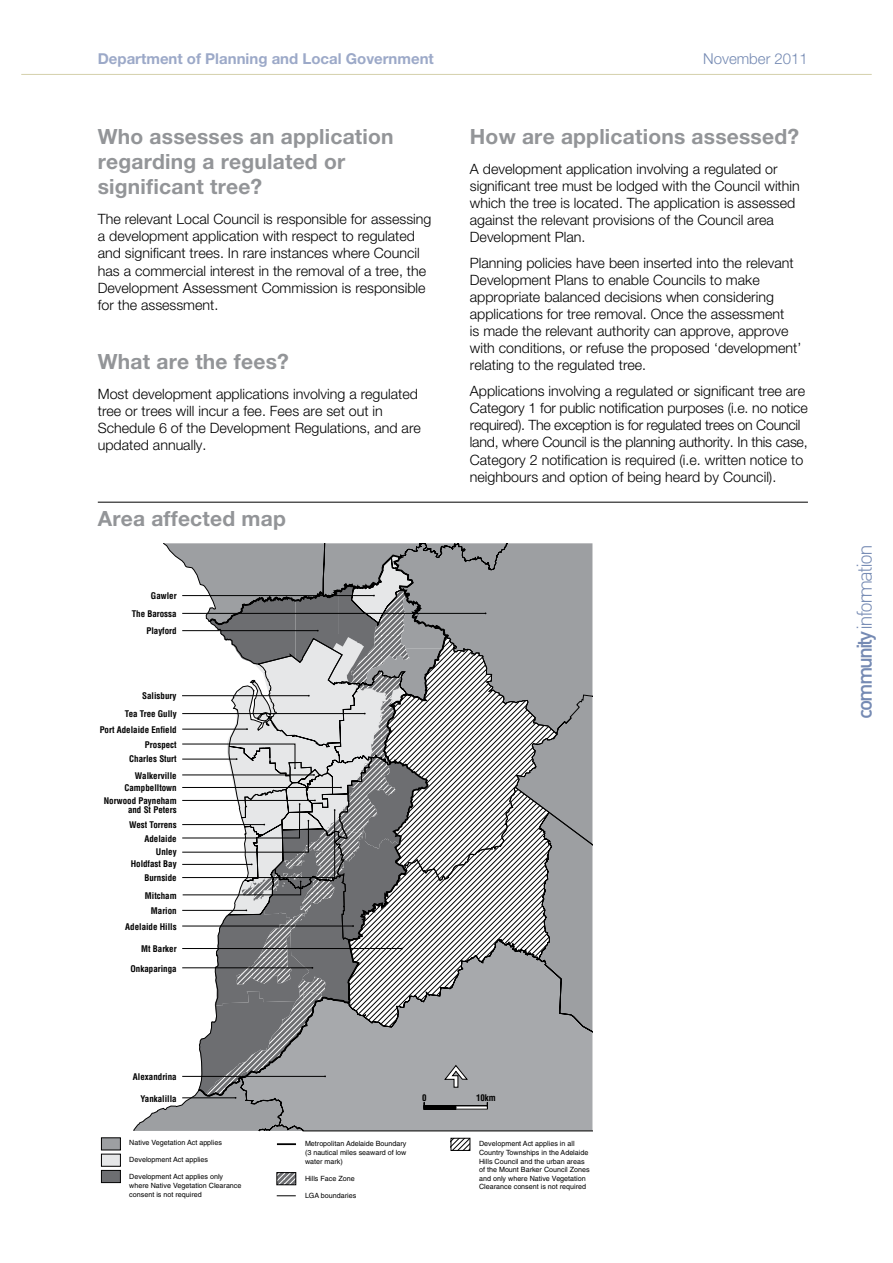
<style>
.page{position:relative;width:893px;height:1263px;background:#fff}
.page>*{position:absolute;margin:0;border:0;box-sizing:border-box;transform-origin:0 0}
.t1{font:700 21px/25.2px "Helvetica Neue";letter-spacing:.01em;color:#939598}
.t2{font:300 21px "DIN";letter-spacing:-.1em;color:#758ab3}
.t3{font:700 15px "Helvetica Neue";color:#9ca9c8}
.t4{font:300 15px "Helvetica Neue";color:#758ab3}
.t5{font:300 14.25px/17.1px "Helvetica Neue";color:#000}
.t6{font:700 condensed 9px/17.7px "Helvetica";color:#000;text-align:right}
.t7{font:7.2px/8.6px "Helvetica";color:#000}
.s1{font-weight:500}
</style>
<div class="page">
<hr style="left:21px;top:74px;width:851px;height:1px;background:#d4d0ab">
<div style="left:101px;top:1137px;width:20px;height:13px;background:#9d9fa2;border:1px solid #000"></div>
<div style="left:101px;top:1154px;width:20px;height:12px;background:#e6e7e8;border:1px solid #000"></div>
<div style="left:101px;top:1170px;width:20px;height:13px;background:#6d6e71;border:1px solid #000"></div>
<svg style="left:451px;top:1138px;width:19px;height:13px"></svg>
<svg style="left:276px;top:1172px;width:20px;height:24px"></svg>
<svg style="left:277px;top:1143px;width:19px;height:2px"></svg>
<svg style="left:134px;top:543px;width:458px;height:588px"></svg>
<hr style="left:98px;top:502px;width:710px;height:1px;background:#000">
<p class="t3" style="left:98px;top:49px;width:338px">Department of Planning and Local Government</p>
<p class="t4" style="left:703px;top:49px;width:106px">November 2011</p>
<h1 class="t1" style="left:98px;top:123px;width:297px">Who assesses an application regarding a regulated or significant tree?</h1>
<p class="t5" style="left:98px;top:210px;width:335px">The relevant Local Council is responsible for assessing a development application with respect to regulated and significant trees. In rare instances where Council has a commercial interest in the removal of a tree, the Development Assessment Commission is responsible for the assessment.</p>
<h1 class="t1" style="left:98px;top:348px;width:193px">What are the fees?</h1>
<p class="t5" style="left:98px;top:385px;width:325px">Most development applications involving a regulated tree or trees will incur a fee. Fees are set out in Schedule 6 of the Development Regulations, and are updated annually.</p>
<h1 class="t1" style="left:98px;top:505px;width:190px">Area affected map</h1>
<p class="t6" style="left:132px;top:586px;width:46px">Gawler<br>The Barossa<br>Playford</p>
<p class="t6" style="left:125px;top:686px;width:53px;line-height:18.6px">Salisbury<br>Tea Tree Gully</p>
<p class="t6" style="left:100px;top:722px;width:79px;line-height:15px">Port Adelaide Enfield<br>Prospect</p>
<p class="t6" style="left:125px;top:778px;width:54px">Campbelltown</p>
<p class="t6" style="left:129px;top:750px;width:49px;line-height:17.2px">Charles Sturt<br>Walkerville</p>
<p class="t6" style="left:104px;top:796px;width:74px;line-height:9px">Norwood Payneham and St Peters</p>
<p class="t6" style="left:144px;top:829px;width:34px">Adelaide</p>
<p class="t6" style="left:129px;top:816px;width:49px">West Torrens</p>
<p class="t6" style="left:156px;top:843px;width:22px">Unley</p>
<p class="t6" style="left:131px;top:855px;width:47px">Holdfast Bay</p>
<p class="t6" style="left:145px;top:887px;width:33px;line-height:15.6px">Mitcham<br>Marion</p>
<p class="t6" style="left:141px;top:939px;width:37px">Mt Barker</p>
<p class="t6" style="left:131px;top:959px;width:48px">Onkaparinga</p>
<p class="t6" style="left:144px;top:869px;width:34px">Burnside</p>
<p class="t6" style="left:125px;top:918px;width:53px">Adelaide Hills</p>
<h1 class="t1" style="left:470px;top:123px;width:331px">How are applications assessed?</h1>
<p class="t5" style="left:470px;top:160px;width:331px">A development application involving a regulated or significant tree must be lodged with the Council within which the tree is located. The application is assessed against the relevant provisions of the Council area Development Plan.</p>
<p class="t5" style="left:470px;top:254px;width:333px">Planning policies have been inserted into the relevant Development Plans to enable Councils to make appropriate balanced decisions when considering applications for tree removal. Once the assessment<br>is made the relevant authority can approve, approve with conditions, or refuse the proposed ‘development’ relating to the regulated tree.</p>
<p class="t5" style="left:470px;top:382px;width:339px">Applications involving a regulated or significant tree are Category 1 for public notification purposes (i.e. no notice required). The exception is for regulated trees on Council land, where Council is the planning authority. In this case, Category 2 notification is required (i.e. written notice to neighbours and option of being heard by Council).</p>
<p class="t6" style="left:133px;top:1068px;width:45px">Alexandrina</p>
<p class="t6" style="left:140px;top:1090px;width:38px">Yankalilla</p>
<p class="t6" style="left:422px;top:1089px;width:6px">0</p>
<p class="t6" style="left:476px;top:1089px;width:21px">10km</p>
<p class="t7" style="left:129px;top:1138px;width:94px">Native Vegetation Act applies</p>
<p class="t7" style="left:129px;top:1155px;width:80px">Development Act applies</p>
<p class="t7" style="left:129px;top:1172px;width:114px">Development Act applies only where Native Vegetation Clearance consent is not required</p>
<p class="t7" style="left:479px;top:1140px;width:112px">Development Act applies in all Country Townships in the Adelaide Hills Council and the urban areas of the Mount Barker Council Zones and only where Native Vegetation Clearance consent is not required</p>
<p class="t7" style="left:305px;top:1140px;width:103px;text-align:justify">Metropolitan Adelaide Boundary (3 nautical miles seaward of low water mark)</p>
<p class="t7" style="left:305px;top:1174px;width:51px">Hills Face Zone</p>
<p class="t7" style="left:305px;top:1191px;width:53px">LGA boundaries</p>
<h1 class="t2" style="left:851px;top:719px;width:176px;rotate:-90deg"><span class="s1">community</span> information</h1>
</div>
